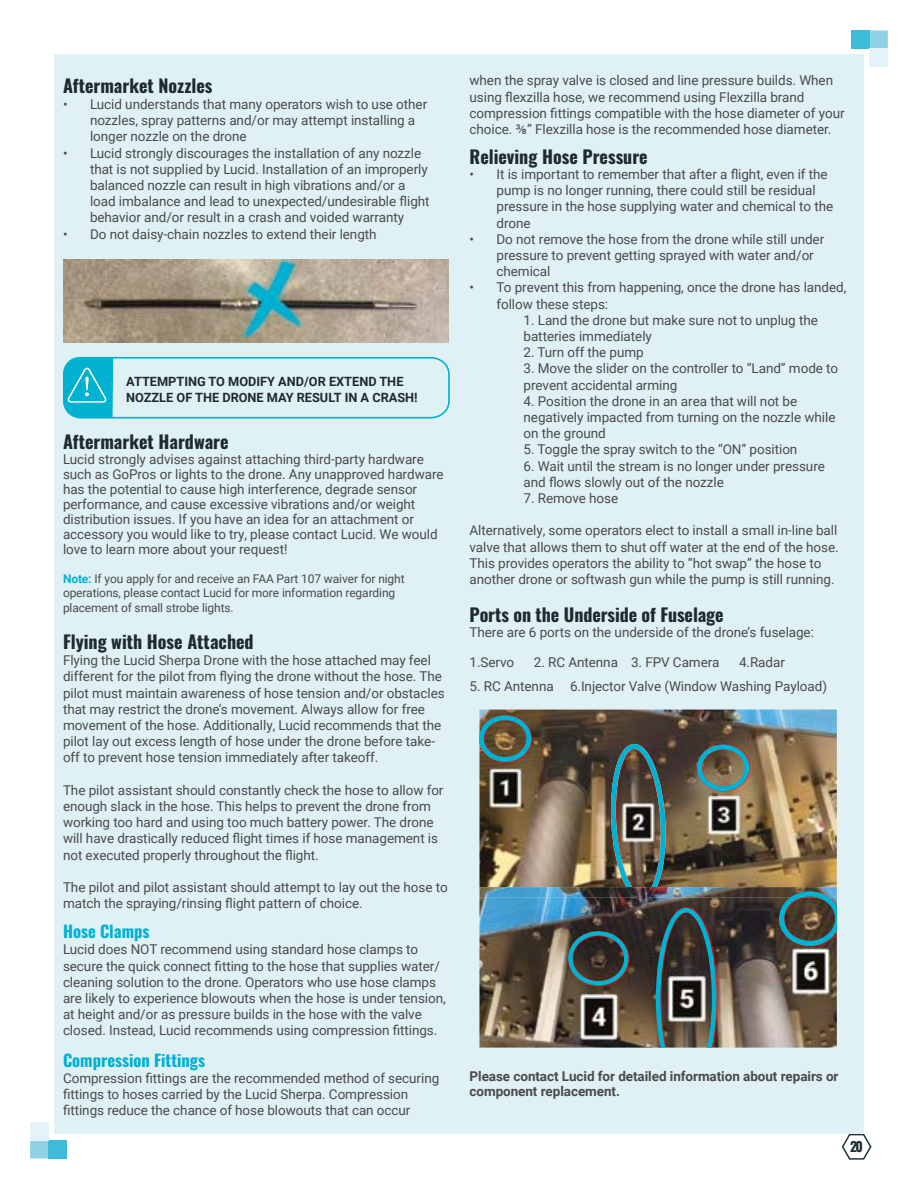
<style>
.page{position:relative;width:918px;height:1188px;background:#fff}
.page>*{position:absolute;margin:0;border:0;box-sizing:border-box;transform-origin:0 0}
.t1{font:18px "Oswald";color:#1c2b33}
.t2{font:16.5px "Oswald";color:#00b1d2}
.t3{font:13.5px/16.2px "Roboto";letter-spacing:-.005em;color:#4a4a49}
.t4{font:700 13.5px/15px "Roboto";letter-spacing:-.005em;color:#4a4a49}
.t5{font:13.5px "Oswald";color:#1c2b33}
.t6{font:700 12.75px/15.3px "Roboto";color:#1c2b33}
.t7{font:12px/14.7px "Roboto";letter-spacing:-.01em;color:#4a4a49}
.s1{font-weight:700;color:#00b1d2}
</style>
<div class="page">
<svg style="left:841px;top:1134px;width:31px;height:26px"></svg>
<div style="left:851px;top:30px;width:18px;height:19px;background:#3cbcd9"></div>
<svg style="left:869px;top:30px;width:19px;height:19px"></svg>
<div style="left:869px;top:49px;width:19px;height:18px;background:#e4f3f9"></div>
<div style="left:49px;top:1140px;width:18px;height:18px;background:#3cbcd9"></div>
<svg style="left:30px;top:1140px;width:19px;height:18px"></svg>
<div style="left:30px;top:1122px;width:19px;height:18px;background:#e4f3f9"></div>
<div style="left:54px;top:54px;width:810px;height:1080px;background:#e0f1f5"></div>
<img style="left:63px;top:259px;width:385px;height:83px">
<svg style="left:63px;top:356px;width:387px;height:63px"></svg>
<img style="left:479px;top:710px;width:358px;height:338px">
<svg style="left:479px;top:715px;width:52px;height:47px;background:#526c5f"></svg>
<img style="left:611px;top:744px;width:55px;height:156px">
<img style="left:626px;top:887px;width:31px;height:13px">
<svg style="left:568px;top:931px;width:60px;height:55px;background:#33494b"></svg>
<img style="left:656px;top:908px;width:60px;height:140px">
<img style="left:779px;top:891px;width:58px;height:55px">
<svg style="left:697px;top:745px;width:52px;height:46px;background:#5b776e"></svg>
<h1 class="t1" style="left:63px;top:69px;width:151px">Aftermarket Nozzles</h1>
<p class="t3" style="left:90px;top:96px;width:339px;text-indent:-27px">• Lucid understands that many operators wish to use other nozzles, spray patterns and/or may attempt installing a longer nozzle on the drone</p>
<p class="t3" style="left:90px;top:144px;width:341px;text-indent:-27px">• Lucid strongly discourages the installation of any nozzle that is not supplied by Lucid. Installation of an improperly balanced nozzle can result in high vibrations and/or a load imbalance and lead to unexpected/undesirable flight behavior and/or result in a crash and voided warranty</p>
<p class="t3" style="left:63px;top:225px;width:315px">• Do not daisy-chain nozzles to extend their length</p>
<p class="t6" style="left:126px;top:374px;width:293px">ATTEMPTING TO MODIFY AND/OR EXTEND THE<br>NOZZLE OF THE DRONE MAY RESULT IN A CRASH!</p>
<h1 class="t1" style="left:63px;top:425px;width:167px">Aftermarket Hardware</h1>
<p class="t3" style="left:63px;top:451px;width:382px;line-height:15px">Lucid strongly advises against attaching third-party hardware such as GoPros or lights to the drone. Any unapproved hardware has the potential to cause high interference, degrade sensor performance, and cause excessive vibrations and/or weight distribution issues. If you have an idea for an attachment or accessory you would like to try, please contact Lucid. We would love to learn more about your request!</p>
<p class="t7" style="left:63px;top:571px;width:343px"><span class="s1">Note:</span> If you apply for and receive an FAA Part 107 waiver for night operations, please contact Lucid for more information regarding placement of small strobe lights.</p>
<h1 class="t1" style="left:63px;top:626px;width:192px">Flying with Hose Attached</h1>
<p class="t3" style="left:63px;top:652px;width:383px">Flying the Lucid Sherpa Drone with the hose attached may feel different for the pilot from flying the drone without the hose. The pilot must maintain awareness of hose tension and/or obstacles that may restrict the drone’s movement. Always allow for free movement of the hose. Additionally, Lucid recommends that the pilot lay out excess length of hose under the drone before take&shy;off to prevent hose tension immediately after takeoff.</p>
<p class="t3" style="left:63px;top:781px;width:382px">The pilot assistant should constantly check the hose to allow for enough slack in the hose. This helps to prevent the drone from working too hard and using too much battery power. The drone will have drastically reduced flight times if hose management is not executed properly throughout the flight.</p>
<p class="t3" style="left:63px;top:879px;width:386px">The pilot and pilot assistant should attempt to lay out the hose to match the spraying/rinsing flight pattern of choice.</p>
<p class="t2" style="left:63px;top:917px;width:88px">Hose Clamps</p>
<p class="t3" style="left:63px;top:941px;width:384px">Lucid does NOT recommend using standard hose clamps to secure the quick connect fitting to the hose that supplies water/ cleaning solution to the drone. Operators who use hose clamps are likely to experience blowouts when the hose is under tension, at height and/or as pressure builds in the hose with the valve closed. Instead, Lucid recommends using compression fittings.</p>
<p class="t2" style="left:63px;top:1045px;width:144px">Compression Fittings</p>
<p class="t3" style="left:63px;top:1069px;width:378px">Compression fittings are the recommended method of securing fittings to hoses carried by the Lucid Sherpa. Compression fittings reduce the chance of hose blowouts that can occur</p>
<p class="t3" style="left:470px;top:72px;width:377px">when the spray valve is closed and line pressure builds. When using flexzilla hose, we recommend using Flexzilla brand compression fittings compatible with the hose diameter of your choice. ⅜” Flexzilla hose is the recommended hose diameter.</p>
<h1 class="t1" style="left:470px;top:141px;width:180px">Relieving Hose Pressure</h1>
<p class="t3" style="left:497px;top:166px;width:338px;text-indent:-27px">• It is important to remember that after a flight, even if the pump is no longer running, there could still be residual pressure in the hose supplying water and chemical to the drone</p>
<p class="t3" style="left:497px;top:230px;width:329px;text-indent:-27px">• Do not remove the hose from the drone while still under pressure to prevent getting sprayed with water and/or chemical</p>
<p class="t3" style="left:497px;top:279px;width:351px;text-indent:-27px">• To prevent this from happening, once the drone has landed, follow these steps:</p>
<p class="t3" style="left:524px;top:311px;width:296px">1. Land the drone but make sure not to unplug the batteries immediately</p>
<p class="t3" style="left:524px;top:344px;width:122px">2. Turn off the pump</p>
<p class="t3" style="left:524px;top:360px;width:316px">3. Move the slider on the controller to “Land” mode to prevent accidental arming</p>
<p class="t3" style="left:524px;top:392px;width:313px">4. Position the drone in an area that will not be negatively impacted from turning on the nozzle while on the ground</p>
<p class="t3" style="left:524px;top:441px;width:275px">5. Toggle the spray switch to the “ON” position</p>
<p class="t3" style="left:524px;top:457px;width:303px">6. Wait until the stream is no longer under pressure and flows slowly out of the nozzle</p>
<p class="t3" style="left:524px;top:490px;width:96px">7. Remove hose</p>
<p class="t3" style="left:470px;top:522px;width:371px">Alternatively, some operators elect to install a small in-line ball valve that allows them to shut off water at the end of the hose.<br>This provides operators the ability to “hot swap” the hose to another drone or softwash gun while the pump is still running.</p>
<h1 class="t1" style="left:470px;top:598px;width:256px">Ports on the Underside of Fuselage</h1>
<p class="t3" style="left:470px;top:623px;width:346px">There are 6 ports on the underside of the drone’s fuselage:</p>
<p class="t3" style="left:470px;top:653px;width:46px">1.Servo</p>
<p class="t3" style="left:534px;top:653px;width:187px">2. RC Antenna 3. FPV Camera</p>
<p class="t3" style="left:739px;top:653px;width:47px">4.Radar</p>
<p class="t3" style="left:470px;top:677px;width:359px">5. RC Antenna 6.Injector Valve (Window Washing Payload)</p>
<p class="t4" style="left:470px;top:1068px;width:370px">Please contact Lucid for detailed information about repairs or component replacement.</p>
<p class="t5" style="left:850px;top:1135px;width:14px">20</p>
</div>
